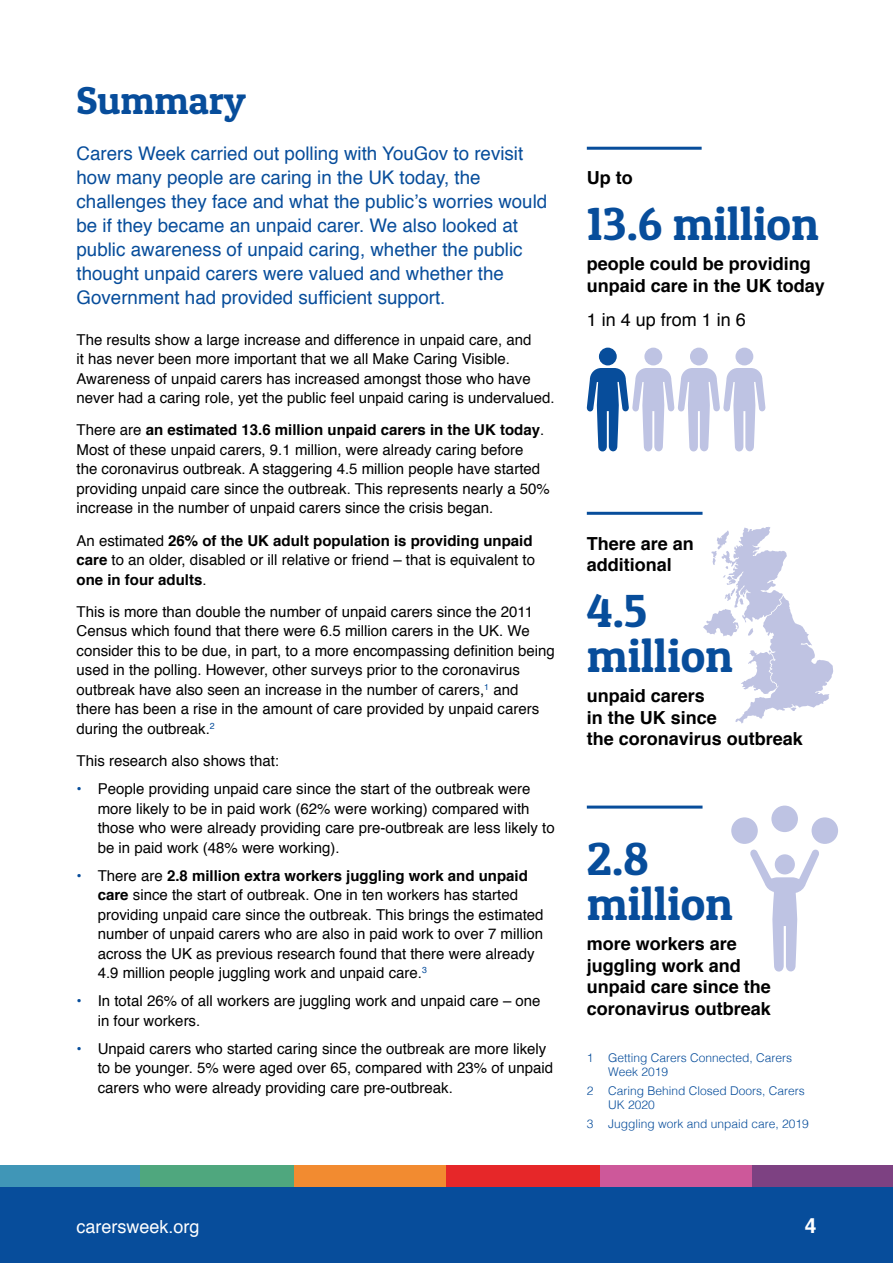
<style>
.page{position:relative;width:893px;height:1263px;background:#fff}
.page>*{position:absolute;margin:0;border:0;box-sizing:border-box;transform-origin:0 0}
.t1{font:46.5px/45px "Patua One";color:#074d9b}
.t2{font:39px "Patua One";color:#074d9b}
.t3{font:700 21px "Helvetica";color:#fff}
.t4{font:18.75px/24px "Helvetica";color:#074d9b}
.t5{font:700 18px/21.6px "Helvetica";color:#000}
.t6{font:18px "Helvetica";color:#fff}
.t7{font:18px "Helvetica";color:#000}
.t8{font:15px/19.5px "Helvetica";color:#000}
.t9{font:300 12px/14.4px "Helvetica";color:#074d9b}
.s1{font-weight:700}
.s2{color:#074d9b}
</style>
<div class="page">
<div style="left:0;top:1187px;width:893px;height:76px;background:#074d9b"></div>
<div style="left:0;top:1165px;width:140px;height:22px;background:#4096b7"></div>
<div style="left:294px;top:1165px;width:153px;height:22px;background:#f28b30"></div>
<div style="left:600px;top:1165px;width:153px;height:22px;background:#cd589a"></div>
<div style="left:140px;top:1165px;width:153px;height:22px;background:#4fa77e"></div>
<div style="left:447px;top:1165px;width:153px;height:22px;background:#e62729"></div>
<div style="left:753px;top:1165px;width:140px;height:22px;background:#7d4182"></div>
<svg style="left:703px;top:527px;width:130px;height:197px"></svg>
<hr style="left:587px;top:512px;width:115px;height:3px;background:#074d9b">
<hr style="left:587px;top:147px;width:115px;height:3px;background:#074d9b">
<div style="left:735px;top:348px;width:18px;height:17px;background:#bec3e3;border-radius:50%"></div>
<div style="left:690px;top:348px;width:18px;height:17px;background:#bec3e3;border-radius:50%"></div>
<div style="left:644px;top:348px;width:18px;height:17px;background:#bec3e3;border-radius:50%"></div>
<div style="left:599px;top:348px;width:18px;height:17px;background:#074d9b;border-radius:50%"></div>
<svg style="left:587px;top:368px;width:178px;height:84px"></svg>
<hr style="left:587px;top:805px;width:115px;height:3px;background:#074d9b">
<svg style="left:750px;top:849px;width:69px;height:123px"></svg>
<div style="left:731px;top:817px;width:27px;height:27px;background:#bec3e3;border-radius:50%"></div>
<div style="left:771px;top:805px;width:27px;height:27px;background:#bec3e3;border-radius:50%"></div>
<div style="left:812px;top:817px;width:26px;height:27px;background:#bec3e3;border-radius:50%"></div>
<h2 class="t2" style="left:77px;top:77px;width:171px">Summary</h2>
<p class="t4" style="left:77px;top:142px;width:472px">Carers Week carried out polling with YouGov to revisit how many people are caring in the UK today, the challenges they face and what the public’s worries would be if they became an unpaid carer. We also looked at public awareness of unpaid caring, whether the public thought unpaid carers were valued and whether the Government had provided sufficient support.</p>
<p class="t8" style="left:77px;top:330px;width:480px">The results show a large increase and difference in unpaid care, and<br>it has never been more important that we all Make Caring Visible.<br>Awareness of unpaid carers has increased amongst those who have never had a caring role, yet the public feel unpaid caring is undervalued.</p>
<p class="t8" style="left:77px;top:421px;width:475px">There are <span class="s1">an estimated 13.6 million unpaid carers in the UK today</span>.<br>Most of these unpaid carers, 9.1 million, were already caring before<br>the coronavirus outbreak. A staggering 4.5 million people have started providing unpaid care since the outbreak. This represents nearly a 50% increase in the number of unpaid carers since the crisis began.</p>
<p class="t8" style="left:77px;top:531px;width:460px">An estimated <span class="s1">26% of the UK adult population is providing unpaid care</span> to an older, disabled or ill relative or friend – that is equivalent to <span class="s1">one in four adults</span>.</p>
<p class="t8" style="left:77px;top:602px;width:480px">This is more than double the number of unpaid carers since the 2011<br>Census which found that there were 6.5 million carers in the UK. We consider this to be due, in part, to a more encompassing definition being used in the polling. However, other surveys prior to the coronavirus outbreak have also seen an increase in the number of carers,<sup>1</sup> and there has been a rise in the amount of care provided by unpaid carers during the outbreak.<sup>2</sup></p>
<p class="t8" style="left:77px;top:751px;width:204px">This research also shows that:</p>
<p class="t8" style="left:98px;top:779px;width:458px;text-indent:-21px"><span class="s2">•</span> People providing unpaid care since the start of the outbreak were more likely to be in paid work (62% were working) compared with those who were already providing care pre-outbreak are less likely to be in paid work (48% were working).</p>
<p class="t8" style="left:98px;top:866px;width:447px;text-indent:-21px"><span class="s2">•</span> There are <span class="s1">2.8 million extra workers juggling work and unpaid care</span> since the start of outbreak. One in ten workers has started providing unpaid care since the outbreak. This brings the estimated number of unpaid carers who are also in paid work to over 7 million across the UK as previous research found that there were already 4.9 million people juggling work and unpaid care.<sup>3</sup></p>
<p class="t8" style="left:98px;top:991px;width:444px;text-indent:-21px"><span class="s2">•</span> In total 26% of all workers are juggling work and unpaid care – one in four workers.</p>
<p class="t8" style="left:98px;top:1039px;width:457px;text-indent:-21px"><span class="s2">•</span> Unpaid carers who started caring since the outbreak are more likely to be younger. 5% were aged over 65, compared with 23% of unpaid carers who were already providing care pre-outbreak.</p>
<p class="t9" style="left:608px;top:1049px;width:186px;text-indent:-21px">1 Getting Carers Connected, Carers<br>Week 2019</p>
<p class="t5" style="left:587px;top:168px;width:47px">Up to</p>
<h1 class="t1" style="left:587px;top:201px;width:234px">13.6 million</h1>
<p class="t5" style="left:587px;top:253px;width:239px">people could be providing unpaid care in the UK today</p>
<p class="t7" style="left:587px;top:306px;width:161px">1 in 4 up from 1 in 6</p>
<p class="t5" style="left:587px;top:533px;width:109px">There are an additional</p>
<h1 class="t1" style="left:587px;top:588px;width:148px">4.5 million</h1>
<p class="t5" style="left:587px;top:685px;width:218px">unpaid carers<br>in the UK since<br>the coronavirus outbreak</p>
<h1 class="t1" style="left:587px;top:836px;width:148px">2.8 million</h1>
<p class="t5" style="left:587px;top:933px;width:186px">more workers are juggling work and unpaid care since the coronavirus outbreak</p>
<p class="t9" style="left:608px;top:1082px;width:198px;text-indent:-21px">2 Caring Behind Closed Doors, Carers<br>UK 2020</p>
<p class="t9" style="left:587px;top:1115px;width:223px">3 Juggling work and unpaid care, 2019</p>
<p class="t6" style="left:77px;top:1212px;width:125px">carersweek.org</p>
<h3 class="t3" style="left:805px;top:1208px;width:13px">4</h3>
</div>
